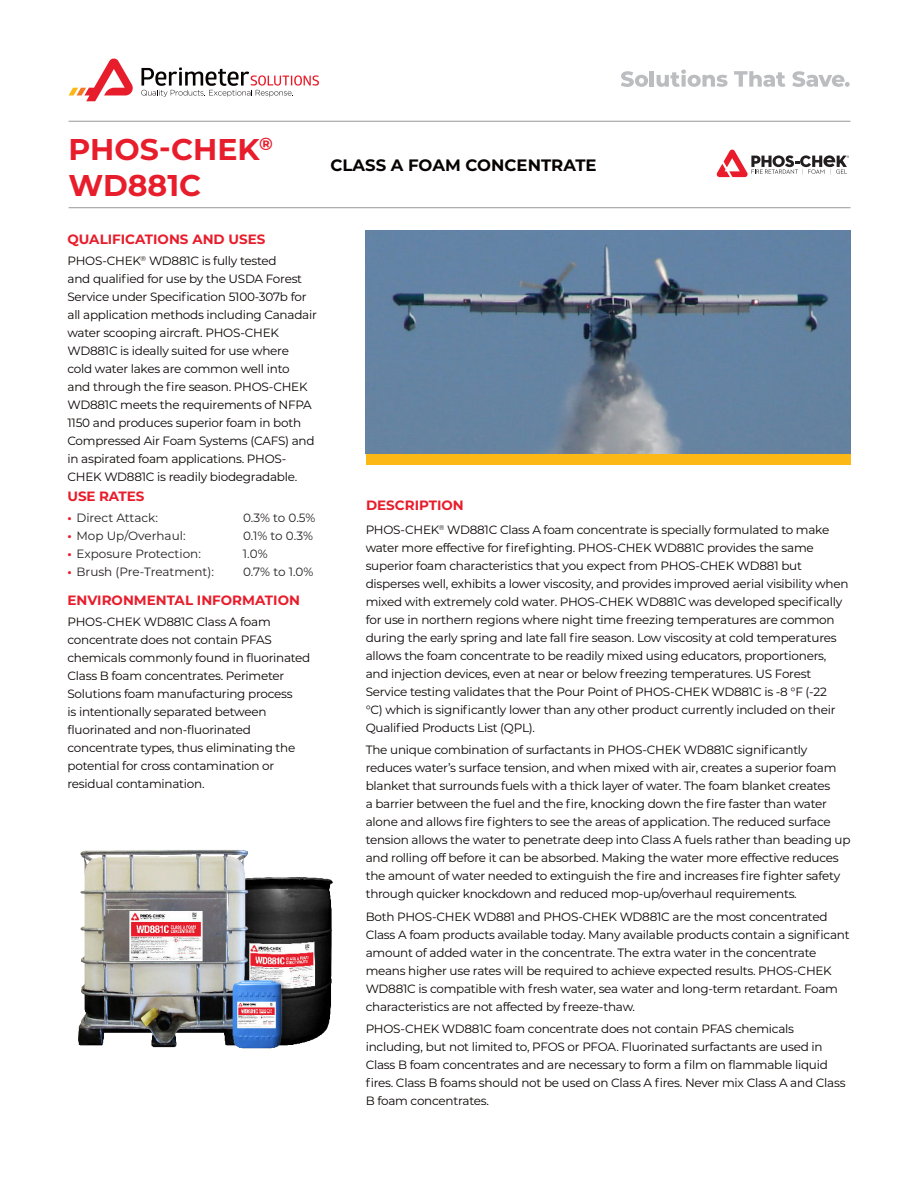
<style>
.page{position:relative;width:918px;height:1188px;background:#fff}
.page>*{position:absolute;margin:0;border:0;box-sizing:border-box;transform-origin:0 0}
.t1{font:700 30px/36px "Montserrat";color:#e81d2c}
.t2{font:700 16.5px "Montserrat";color:#080302}
.t3{font:700 13.5px "Montserrat";color:#e81d2c}
.t4{font:12px/18px "Montserrat";letter-spacing:-.02em;color:#080302}
.t5{font:12px "Montserrat";color:#231f20}
.s1{font-weight:700;color:#e81d2c}
</style>
<div class="page">
<svg style="left:141px;top:68px;width:178px;height:29px"></svg>
<svg style="left:69px;top:58px;width:64px;height:43px"></svg>
<hr style="left:69px;top:121px;width:782px;height:1px;background:#a3a2a5">
<hr style="left:69px;top:207px;width:782px;height:1px;background:#a3a2a5">
<svg style="left:621px;top:71px;width:27px;height:16px"></svg>
<hr style="left:650px;top:71px;width:4px;height:16px;background:#bcbdc0">
<svg style="left:657px;top:69px;width:71px;height:18px"></svg>
<svg style="left:734px;top:71px;width:51px;height:16px"></svg>
<svg style="left:792px;top:71px;width:58px;height:16px"></svg>
<svg style="left:717px;top:150px;width:132px;height:27px"></svg>
<div style="left:366px;top:453px;width:485px;height:11px;background:#fcb814"></div>
<img style="left:366px;top:230px;width:484px;height:223px">
<img style="left:78px;top:850px;width:255px;height:199px">
<h1 class="t1" style="left:69px;top:132px;width:206px">PHOS-CHEK<sup>®<br></sup>WD881C</h1>
<h2 class="t2" style="left:330px;top:157px;width:268px">CLASS A FOAM CONCENTRATE</h2>
<p class="t3" style="left:68px;top:232px;width:200px">QUALIFICATIONS AND USES</p>
<p class="t4" style="left:67px;top:252px;width:251px">PHOS-CHEK<sup>®</sup> WD881C is fully tested<br>and qualified for use by the USDA Forest Service under Specification 5100-307b for all application methods including Canadair water scooping aircraft. PHOS-CHEK WD881C is ideally suited for use where<br>cold water lakes are common well into<br>and through the fire season. PHOS-CHEK WD881C meets the requirements of NFPA 1150 and produces superior foam in both Compressed Air Foam Systems (CAFS) and in aspirated foam applications. PHOS-CHEK WD881C is readily biodegradable.</p>
<p class="t3" style="left:68px;top:490px;width:78px">USE RATES</p>
<p class="t5" style="left:68px;top:512px;width:92px"><span class="s1">•</span> Direct Attack:</p>
<p class="t5" style="left:243px;top:512px;width:74px">0.3% to 0.5%</p>
<p class="t5" style="left:68px;top:530px;width:120px"><span class="s1">•</span> Mop Up/Overhaul:</p>
<p class="t5" style="left:243px;top:530px;width:72px">0.1% to 0.3%</p>
<p class="t5" style="left:68px;top:548px;width:135px"><span class="s1">•</span> Exposure Protection:</p>
<p class="t5" style="left:243px;top:548px;width:26px">1.0%</p>
<p class="t5" style="left:68px;top:566px;width:148px"><span class="s1">•</span> Brush (Pre-Treatment):</p>
<p class="t5" style="left:243px;top:566px;width:72px">0.7% to 1.0%</p>
<p class="t3" style="left:68px;top:593px;width:234px">ENVIRONMENTAL INFORMATION</p>
<p class="t4" style="left:68px;top:613px;width:244px">PHOS-CHEK WD881C Class A foam concentrate does not contain PFAS chemicals commonly found in fluorinated Class B foam concentrates. Perimeter Solutions foam manufacturing process<br>is intentionally separated between fluorinated and non-fluorinated concentrate types, thus eliminating the potential for cross contamination or residual contamination.</p>
<p class="t3" style="left:366px;top:499px;width:99px">DESCRIPTION</p>
<p class="t4" style="left:366px;top:521px;width:484px">PHOS-CHEK<sup>®</sup> WD881C Class A foam concentrate is specially formulated to make water more effective for firefighting. PHOS-CHEK WD881C provides the same superior foam characteristics that you expect from PHOS-CHEK WD881 but disperses well, exhibits a lower viscosity, and provides improved aerial visibility when mixed with extremely cold water. PHOS-CHEK WD881C was developed specifically for use in northern regions where night time freezing temperatures are common during the early spring and late fall fire season. Low viscosity at cold temperatures allows the foam concentrate to be readily mixed using educators, proportioners, and injection devices, even at near or below freezing temperatures. US Forest Service testing validates that the Pour Point of PHOS-CHEK WD881C is -8 °F (-22<br>°C) which is significantly lower than any other product currently included on their Qualified Products List (QPL).</p>
<p class="t4" style="left:366px;top:741px;width:486px">The unique combination of surfactants in PHOS-CHEK WD881C significantly reduces water’s surface tension, and when mixed with air, creates a superior foam blanket that surrounds fuels with a thick layer of water. The foam blanket creates<br>a barrier between the fuel and the fire, knocking down the fire faster than water alone and allows fire fighters to see the areas of application. The reduced surface tension allows the water to penetrate deep into Class A fuels rather than beading up and rolling off before it can be absorbed. Making the water more effective reduces the amount of water needed to extinguish the fire and increases fire fighter safety through quicker knockdown and reduced mop-up/overhaul requirements.</p>
<p class="t4" style="left:366px;top:908px;width:486px">Both PHOS-CHEK WD881 and PHOS-CHEK WD881C are the most concentrated Class A foam products available today. Many available products contain a significant amount of added water in the concentrate. The extra water in the concentrate means higher use rates will be required to achieve expected results. PHOS-CHEK WD881C is compatible with fresh water, sea water and long-term retardant. Foam characteristics are not affected by freeze-thaw.</p>
<p class="t4" style="left:366px;top:1021px;width:481px">PHOS-CHEK WD881C foam concentrate does not contain PFAS chemicals including, but not limited to, PFOS or PFOA. Fluorinated surfactants are used in Class B foam concentrates and are necessary to form a film on flammable liquid fires. Class B foams should not be used on Class A fires. Never mix Class A and Class B foam concentrates.</p>
</div>
